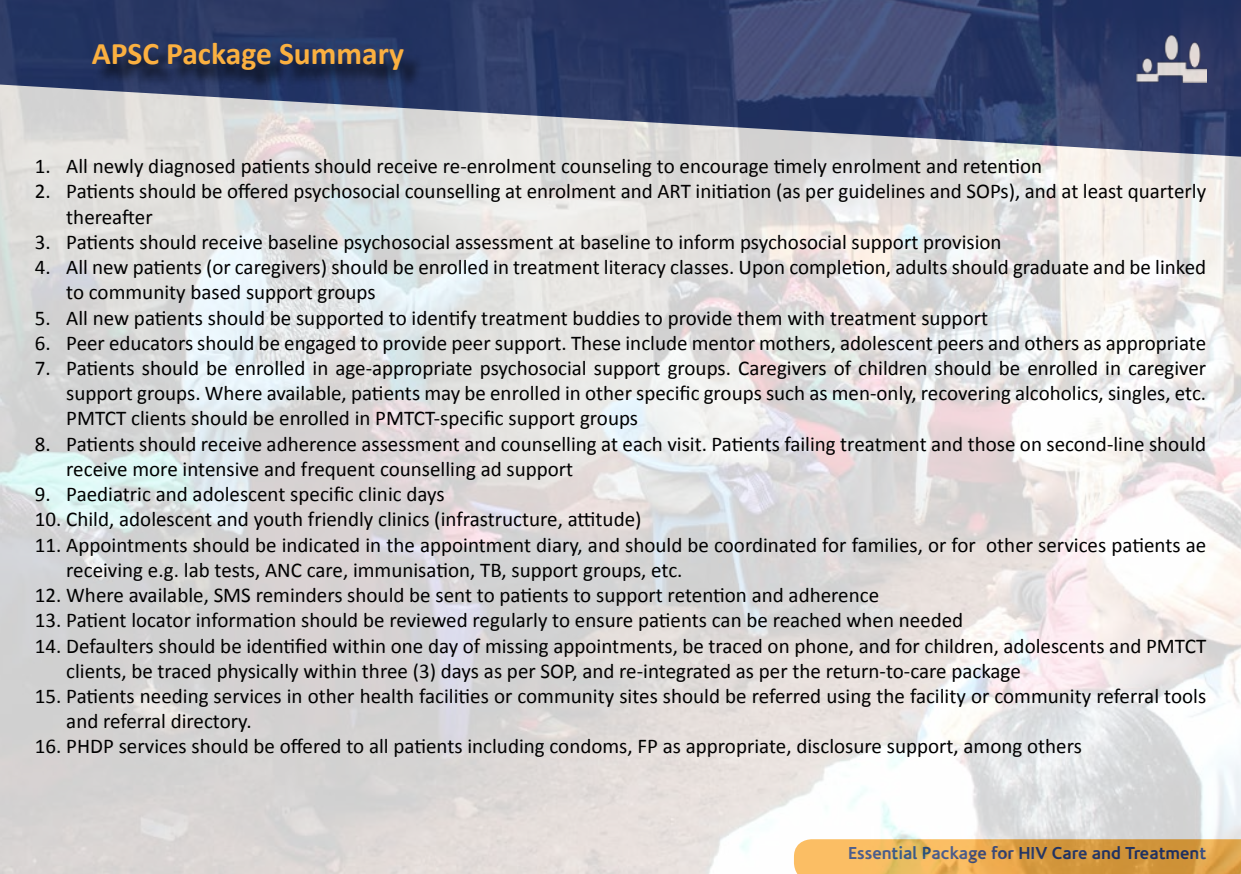
<style>
.page{position:relative;width:1241px;height:874px;background:#fff}
.page>*{position:absolute;margin:0;border:0;box-sizing:border-box;transform-origin:0 0}
.t1{font:700 31.5px "Calibri";color:#fbb040}
.t2{font:21px/25.2px "Calibri";color:#000}
.t3{font:700 17.5px "Corisande";color:#223771}
</style>
<div class="page">
<img style="left:0;top:0;width:1240px;height:873px">
<div style="left:96px;top:46px;width:328px;height:46px;background:#000;opacity:.75"></div>
<h1 class="t1" style="left:92px;top:34px;width:314px">APSC Package Summary</h1>
<p class="t2" style="left:35px;top:154px;width:1008px">1. All newly diagnosed patients should receive re-enrolment counseling to encourage timely enrolment and retention</p>
<p class="t2" style="left:66px;top:179px;width:1141px;text-indent:-31px">2. Patients should be offered psychosocial counselling at enrolment and ART initiation (as per guidelines and SOPs), and at least quarterly thereafter</p>
<p class="t2" style="left:35px;top:229px;width:968px">3. Patients should receive baseline psychosocial assessment at baseline to inform psychosocial support provision</p>
<p class="t2" style="left:66px;top:254px;width:1141px;text-indent:-31px">4. All new patients (or caregivers) should be enrolled in treatment literacy classes. Upon completion, adults should graduate and be linked to community based support groups</p>
<p class="t2" style="left:35px;top:305px;width:954px">5. All new patients should be supported to identify treatment buddies to provide them with treatment support</p>
<p class="t2" style="left:35px;top:330px;width:1172px">6. Peer educators should be engaged to provide peer support. These include mentor mothers, adolescent peers and others as appropriate</p>
<p class="t2" style="left:66px;top:355px;width:1141px;text-align:justify;text-indent:-31px">7. Patients should be enrolled in age-appropriate psychosocial support groups. Caregivers of children should be enrolled in caregiver support groups. Where available, patients may be enrolled in other specific groups such as men-only, recovering alcoholics, singles, etc.<br>PMTCT clients should be enrolled in PMTCT-specific support groups</p>
<p class="t2" style="left:66px;top:431px;width:1141px;text-indent:-31px">8. Patients should receive adherence assessment and counselling at each visit. Patients failing treatment and those on second-line should receive more intensive and frequent counselling ad support</p>
<p class="t2" style="left:35px;top:481px;width:411px">9. Paediatric and adolescent specific clinic days</p>
<p class="t2" style="left:35px;top:506px;width:608px">10. Child, adolescent and youth friendly clinics (infrastructure, attitude)</p>
<p class="t2" style="left:66px;top:532px;width:1141px;text-indent:-31px">11. Appointments should be indicated in the appointment diary, and should be coordinated for families, or for other services patients ae receiving e.g. lab tests, ANC care, immunisation, TB, support groups, etc.</p>
<p class="t2" style="left:35px;top:582px;width:845px">12. Where available, SMS reminders should be sent to patients to support retention and adherence</p>
<p class="t2" style="left:35px;top:607px;width:929px">13. Patient locator information should be reviewed regularly to ensure patients can be reached when needed</p>
<p class="t2" style="left:66px;top:632px;width:1141px;text-indent:-31px">14. Defaulters should be identified within one day of missing appointments, be traced on phone, and for children, adolescents and PMTCT clients, be traced physically within three (3) days as per SOP, and re-integrated as per the return-to-care package</p>
<p class="t2" style="left:66px;top:683px;width:1141px;text-indent:-31px">15. Patients needing services in other health facilities or community sites should be referred using the facility or community referral tools and referral directory.</p>
<p class="t2" style="left:35px;top:733px;width:1048px">16. PHDP services should be offered to all patients including condoms, FP as appropriate, disclosure support, among others</p>
<p class="t3" style="left:848px;top:842px;width:359px">Essential Package for HIV Care and Treatment</p>
</div>
